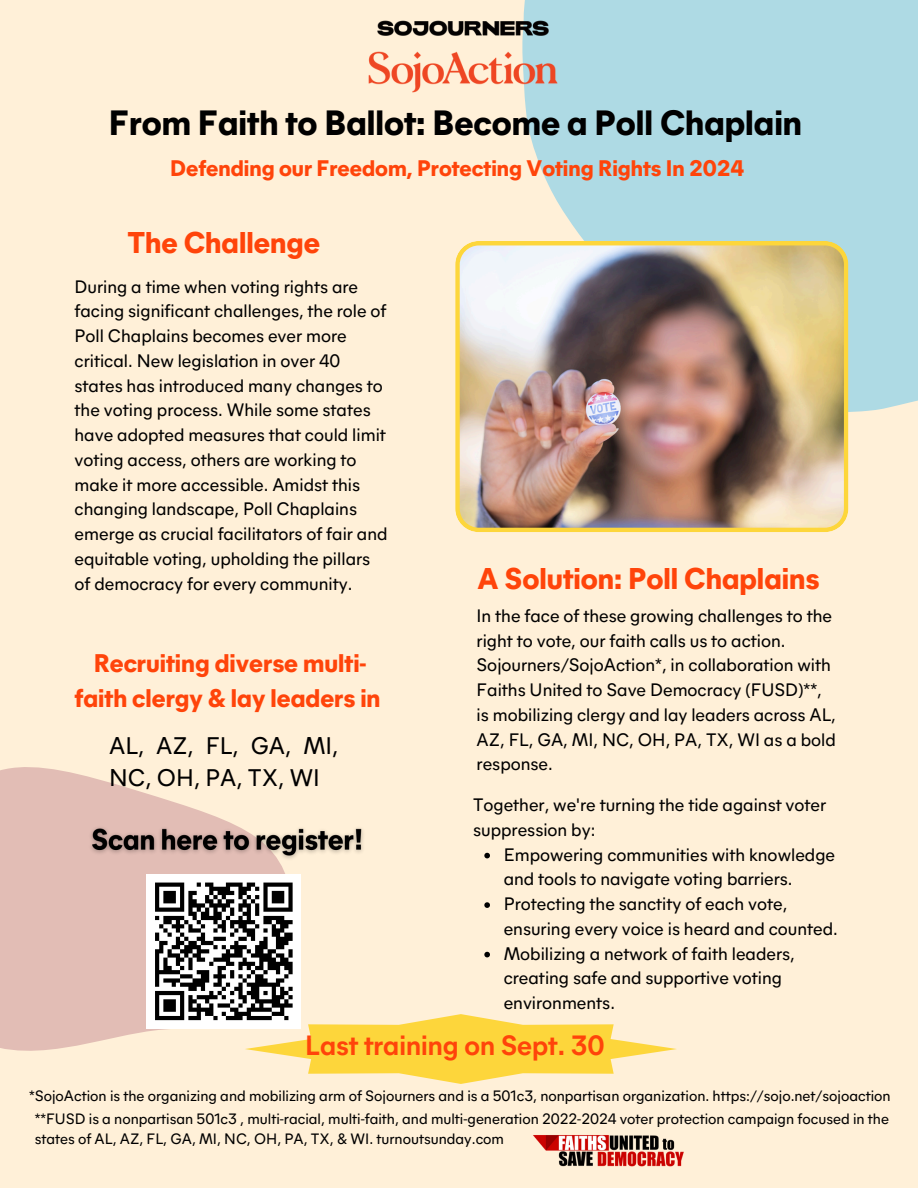
<style>
.page{position:relative;width:918px;height:1188px;background:#fff0d8}
.page>*{position:absolute;margin:0;border:0;box-sizing:border-box;transform-origin:0 0}
.t1{font:800 35.1px "Mier A";color:#000}
.t2{font:800 30px "Mier A";color:#ff440a}
.t3{font:700 27.9px "Mier A";color:#ff440a}
.t4{font:800 25.5px/34.8px "Mier A";color:#ff440a;text-align:center}
.t5{font:24px/32.7px "Mier A";color:#000}
.t6{font:800 22.5px "Mier A";color:#ff440a}
.t7{font:18px/24.8px "Mier A";color:#000}
.t8{font:15px/20.2px "Mier A";color:#000}
</style>
<div class="page">
<div style="left:523px;top:0;width:395px;height:413px;background:#aedae4"></div>
<img style="left:368px;top:20px;width:189px;height:72px">
<svg style="left:0;top:767px;width:285px;height:284px;fill:#e2bdb5"></svg>
<div style="left:147px;top:874px;width:154px;height:154px;background:#fff"></div>
<img style="left:455px;top:241px;width:393px;height:291px">
<svg style="left:484px;top:853px;width:6px;height:5px"></svg>
<img style="left:533px;top:1135px;width:151px;height:32px">
<svg style="left:151px;top:882px;width:526px;height:202px"></svg>
<img style="left:84px;top:819px;width:279px;height:46px">
<p class="t1" style="left:109px;top:97px;width:695px">From Faith to Ballot: Become a Poll Chaplain</p>
<p class="t6" style="left:170px;top:152px;width:576px">Defending our Freedom, Protecting Voting Rights In 2024</p>
<h6 class="t2" style="left:127px;top:220px;width:194px">The Challenge</h6>
<h4 class="t7" style="left:75px;top:273px;width:314px">During a time when voting rights are facing significant challenges, the role of Poll Chaplains becomes ever more critical. New legislation in over 40 states has introduced many changes to the voting process. While some states have adopted measures that could limit voting access, others are working to make it more accessible. Amidst this changing landscape, Poll Chaplains emerge as crucial facilitators of fair and equitable voting, upholding the pillars of democracy for every community.</h4>
<p class="t4" style="left:75px;top:644px;width:307px">Recruiting diverse multi&shy;faith clergy &amp; lay leaders in</p>
<p class="t5" style="left:109px;top:727px;width:231px">AL, AZ, FL, GA, MI,<br>NC, OH, PA, TX, WI</p>
<h1 class="t2" style="left:478px;top:556px;width:343px">A Solution: Poll Chaplains</h1>
<h5 class="t7" style="left:477px;top:602px;width:361px">In the face of these growing challenges to the right to vote, our faith calls us to action.<br>Sojourners/SojoAction*, in collaboration with Faiths United to Save Democracy (FUSD)**, is mobilizing clergy and lay leaders across AL, AZ, FL, GA, MI, NC, OH, PA, TX, WI as a bold response.</h5>
<h2 class="t7" style="left:473px;top:791px;width:355px">Together, we're turning the tide against voter suppression by:</h2>
<p class="t7" style="left:504px;top:841px;width:333px">Empowering communities with knowledge and tools to navigate voting barriers.</p>
<h2 class="t7" style="left:504px;top:890px;width:336px">Protecting the sanctity of each vote, ensuring every voice is heard and counted.</h2>
<h6 class="t7" style="left:504px;top:940px;width:293px">Mobilizing a network of faith leaders, creating safe and supportive voting environments.</h6>
<h2 class="t3" style="left:305px;top:1025px;width:301px">Last training on Sept. 30</h2>
<h3 class="t8" style="left:29px;top:1085px;width:863px">*SojoAction is the organizing and mobilizing arm of Sojourners and is a 501c3, nonpartisan organization. https://sojo.net/sojoaction</h3>
<h6 class="t8" style="left:35px;top:1107px;width:856px">**FUSD is a nonpartisan 501c3 , multi-racial, multi-faith, and multi-generation 2022-2024 voter protection campaign focused in the states of AL, AZ, FL, GA, MI, NC, OH, PA, TX, &amp; WI. turnoutsunday.com</h6>
</div>
